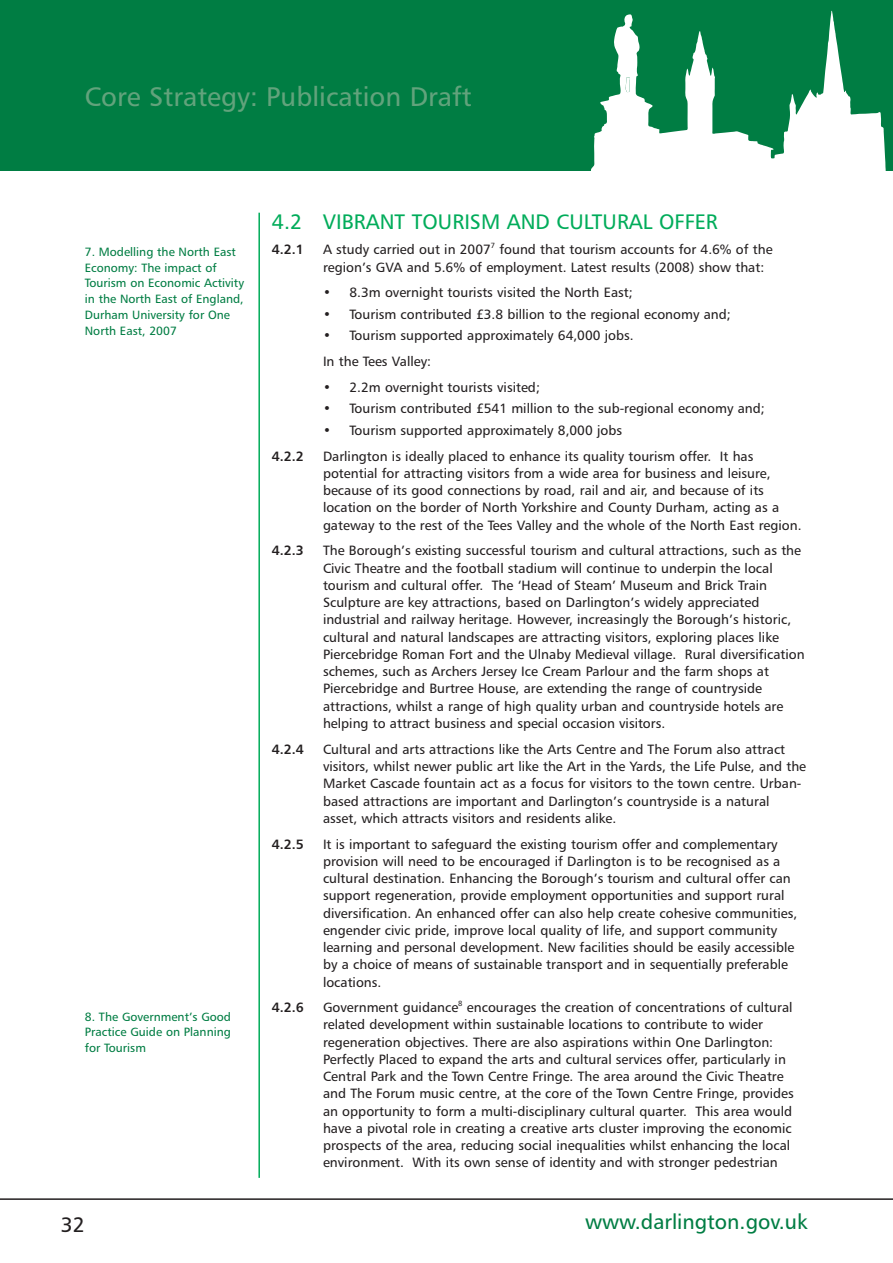
<style>
.page{position:relative;width:893px;height:1263px;background:#fff}
.page>*{position:absolute;margin:0;border:0;box-sizing:border-box;transform-origin:0 0}
.t1{font:27px "Humanist 777 BT Roman B";color:#62a37c}
.t2{font:21px "Humanist 777 BT Roman B";color:#00ac5a}
.t3{font:21px "Humanist 777 BT Roman B";color:#007d43}
.t4{font:21px "Humanist 777 BT Roman B";color:#231f20}
.t5{font:13.5px/17.2px "Humanist 777 BT Roman B";color:#231f20}
.t6{font:13.5px "Humanist 777 BT Bold B";color:#231f20}
.t7{font:12px/15.8px "Humanist 777 BT Roman B";color:#007d43}
</style>
<div class="page">
<div style="left:0;top:0;width:892px;height:170px;background:#007d43"></div>
<svg style="left:591px;top:11px;width:295px;height:159px"></svg>
<svg style="left:625px;top:77px;width:5px;height:15px"></svg>
<hr style="left:0;top:1198px;width:892px;height:2px;background:#231f20">
<hr style="left:258px;top:213px;width:2px;height:965px;background:#00ac5a">
<h1 class="t1" style="left:85px;top:85px;width:388px">Core Strategy: Publication Draft</h1>
<p class="t7" style="left:85px;top:245px;width:161px">7. Modelling the North East<br>Economy: The impact of<br>Tourism on Economic Activity in the North East of England,<br>Durham University for One<br>North East, 2007</p>
<p class="t7" style="left:85px;top:1009px;width:148px;text-align:justify">8. The Government’s Good Practice Guide on Planning for Tourism</p>
<h2 class="t4" style="left:61px;top:1216px;width:26px">32</h2>
<h2 class="t2" style="left:272px;top:213px;width:447px">4.2 VIBRANT TOURISM AND CULTURAL OFFER</h2>
<p class="t6" style="left:272px;top:244px;width:34px">4.2.1</p>
<p class="t5" style="left:323px;top:242px;width:451px">A study carried out in 2007<sup>7</sup> found that tourism accounts for 4.6% of the region’s GVA and 5.6% of employment. Latest results (2008) show that:</p>
<p class="t5" style="left:323px;top:285px;width:311px">• 8.3m overnight tourists visited the North East;</p>
<p class="t5" style="left:323px;top:307px;width:409px">• Tourism contributed £3.8 billion to the regional economy and;</p>
<p class="t5" style="left:323px;top:324px;width:312px;line-height:25.8px">• Tourism supported approximately 64,000 jobs.<br>In the Tees Valley:</p>
<p class="t5" style="left:323px;top:380px;width:218px">• 2.2m overnight tourists visited;</p>
<p class="t5" style="left:323px;top:401px;width:443px">• Tourism contributed £541 million to the sub-regional economy and;</p>
<p class="t5" style="left:323px;top:423px;width:300px">• Tourism supported approximately 8,000 jobs</p>
<p class="t6" style="left:272px;top:451px;width:34px">4.2.2</p>
<p class="t5" style="left:323px;top:449px;width:480px">Darlington is ideally placed to enhance its quality tourism offer. It has potential for attracting visitors from a wide area for business and leisure, because of its good connections by road, rail and air, and because of its location on the border of North Yorkshire and County Durham, acting as a gateway to the rest of the Tees Valley and the whole of the North East region.</p>
<p class="t6" style="left:272px;top:545px;width:34px">4.2.3</p>
<p class="t5" style="left:323px;top:543px;width:483px">The Borough’s existing successful tourism and cultural attractions, such as the Civic Theatre and the football stadium will continue to underpin the local tourism and cultural offer. The ‘Head of Steam’ Museum and Brick Train Sculpture are key attractions, based on Darlington’s widely appreciated industrial and railway heritage. However, increasingly the Borough’s historic, cultural and natural landscapes are attracting visitors, exploring places like Piercebridge Roman Fort and the Ulnaby Medieval village. Rural diversification schemes, such as Archers Jersey Ice Cream Parlour and the farm shops at Piercebridge and Burtree House, are extending the range of countryside attractions, whilst a range of high quality urban and countryside hotels are helping to attract business and special occasion visitors.</p>
<p class="t6" style="left:272px;top:744px;width:34px">4.2.4</p>
<p class="t5" style="left:323px;top:742px;width:485px">Cultural and arts attractions like the Arts Centre and The Forum also attract visitors, whilst newer public art like the Art in the Yards, the Life Pulse, and the Market Cascade fountain act as a focus for visitors to the town centre. Urban&shy;based attractions are important and Darlington’s countryside is a natural asset, which attracts visitors and residents alike.</p>
<p class="t6" style="left:272px;top:838px;width:34px">4.2.5</p>
<p class="t5" style="left:323px;top:836px;width:476px">It is important to safeguard the existing tourism offer and complementary provision will need to be encouraged if Darlington is to be recognised as a cultural destination. Enhancing the Borough’s tourism and cultural offer can support regeneration, provide employment opportunities and support rural diversification. An enhanced offer can also help create cohesive communities, engender civic pride, improve local quality of life, and support community learning and personal development. New facilities should be easily accessible by a choice of means of sustainable transport and in sequentially preferable locations.</p>
<p class="t6" style="left:272px;top:1002px;width:34px">4.2.6</p>
<p class="t5" style="left:323px;top:1000px;width:472px">Government guidance<sup>8</sup> encourages the creation of concentrations of cultural related development within sustainable locations to contribute to wider regeneration objectives. There are also aspirations within One Darlington:<br>Perfectly Placed to expand the arts and cultural services offer, particularly in Central Park and the Town Centre Fringe. The area around the Civic Theatre and The Forum music centre, at the core of the Town Centre Fringe, provides an opportunity to form a multi-disciplinary cultural quarter. This area would have a pivotal role in creating a creative arts cluster improving the economic prospects of the area, reducing social inequalities whilst enhancing the local environment. With its own sense of identity and with stronger pedestrian</p>
<h2 class="t3" style="left:585px;top:1214px;width:224px">www.darlington.gov.uk</h2>
</div>
